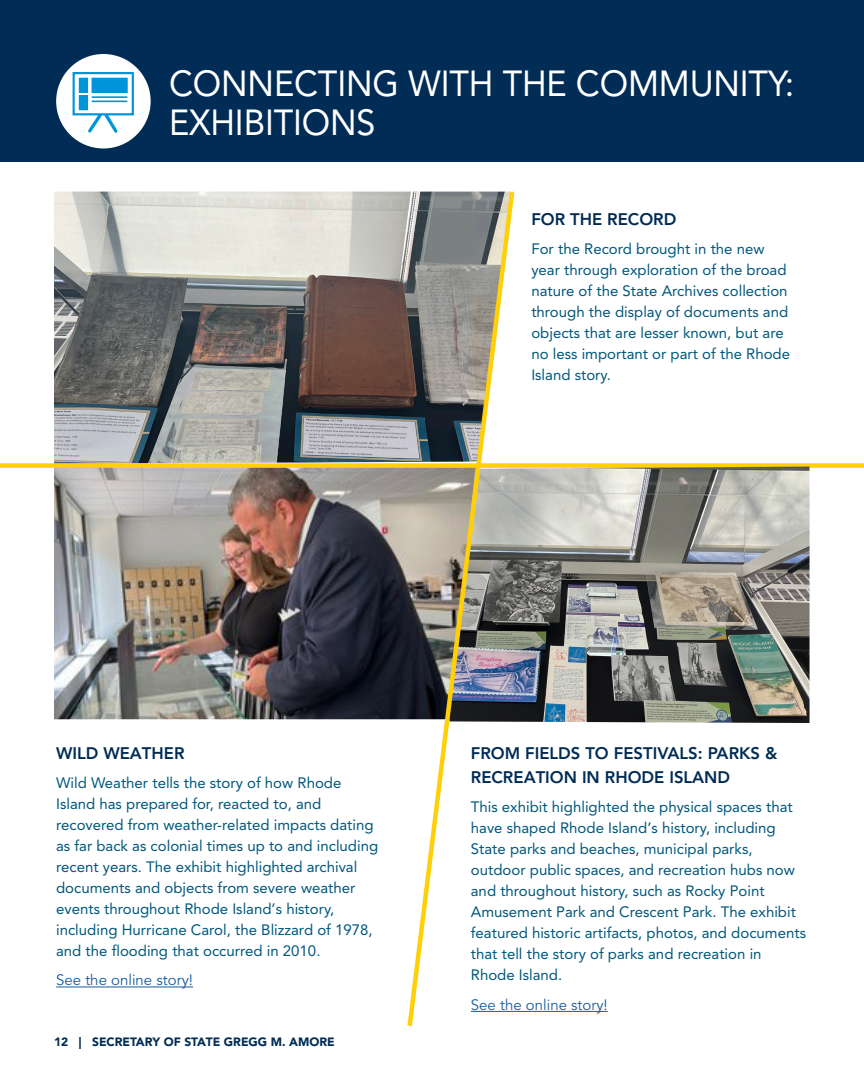
<style>
.page{position:relative;width:864px;height:1080px;background:#fff}
.page>*{position:absolute;margin:0;border:0;box-sizing:border-box;transform-origin:0 0}
.SECTIONS{font:36px/39px "Avenir";letter-spacing:-.005em;color:#fff;scale:.95 1}
.all-caps-sub-section{font:800 16.65px/24.5px "Avenir";color:#002c55}
.quotes{font:15px/21px "Avenir";color:#00577d}
.bulleted-content{font:15px "Avenir";color:#175d9e}
.t1{font:900 12px "Avenir";color:#002c55}
</style>
<div class="page">
<img style="left:54px;top:468px;width:351px;height:251px">
<img style="left:54px;top:192px;width:351px;height:271px">
<div style="left:0;top:0;width:864px;height:162px;background:#002c55"></div>
<div style="left:57px;top:55px;width:93px;height:93px;background:#fff;border-radius:50%"></div>
<div style="left:56px;top:54px;width:95px;height:94px;border:2px solid #fff;border-radius:50%"></div>
<svg style="left:85px;top:115px;width:35px;height:18px"></svg>
<svg style="left:73px;top:72px;width:61px;height:43px"></svg>
<div style="left:79px;top:78px;width:9px;height:15px;background:#0095d9"></div>
<div style="left:79px;top:95px;width:9px;height:15px;background:#0095d9"></div>
<div style="left:92px;top:78px;width:36px;height:15px;background:#0095d9"></div>
<hr style="left:92px;top:96px;width:35px;height:2px;background:#0095d9">
<hr style="left:92px;top:101px;width:35px;height:1px;background:#0095d9">
<div style="left:0;top:463px;width:864px;height:5px;background:#ffcf07"></div>
<hr style="left:471px;top:1011px;width:137px;height:1px;background:#175d9e">
<hr style="left:56px;top:987px;width:137px;height:1px;background:#175d9e">
<img style="left:517px;top:467px;width:293px;height:256px">
<img style="left:405px;top:191px;width:112px;height:835px">
<p class="SECTIONS" style="left:169px;top:65px;width:660px">CONNECTING WITH THE COMMUNITY:<br>EXHIBITIONS</p>
<p class="all-caps-sub-section" style="left:531px;top:208px;width:147px">FOR THE RECORD</p>
<p class="quotes" style="left:531px;top:239px;width:260px">For the Record brought in the new year through exploration of the broad nature of the State Archives collection through the display of documents and objects that are lesser known, but are no less important or part of the Rhode Island story.</p>
<p class="all-caps-sub-section" style="left:56px;top:742px;width:130px">WILD WEATHER</p>
<p class="quotes" style="left:56px;top:773px;width:324px">Wild Weather tells the story of how Rhode Island has prepared for, reacted to, and recovered from weather-related impacts dating as far back as colonial times up to and including recent years. The exhibit highlighted archival documents and objects from severe weather events throughout Rhode Island’s history, including Hurricane Carol, the Blizzard of 1978, and the flooding that occurred in 2010.</p>
<p class="bulleted-content" style="left:56px;top:969px;width:138px">See the online story!</p>
<p class="t1" style="left:54px;top:1033px;width:282px">12 | SECRETARY OF STATE GREGG M. AMORE</p>
<p class="all-caps-sub-section" style="left:471px;top:742px;width:308px">FROM FIELDS TO FESTIVALS: PARKS &amp;<br>RECREATION IN RHODE ISLAND</p>
<p class="quotes" style="left:471px;top:797px;width:337px">This exhibit highlighted the physical spaces that have shaped Rhode Island’s history, including State parks and beaches, municipal parks, outdoor public spaces, and recreation hubs now and throughout history, such as Rocky Point Amusement Park and Crescent Park. The exhibit featured historic artifacts, photos, and documents that tell the story of parks and recreation in Rhode Island.</p>
<p class="bulleted-content" style="left:471px;top:993px;width:138px">See the online story!</p>
</div>
